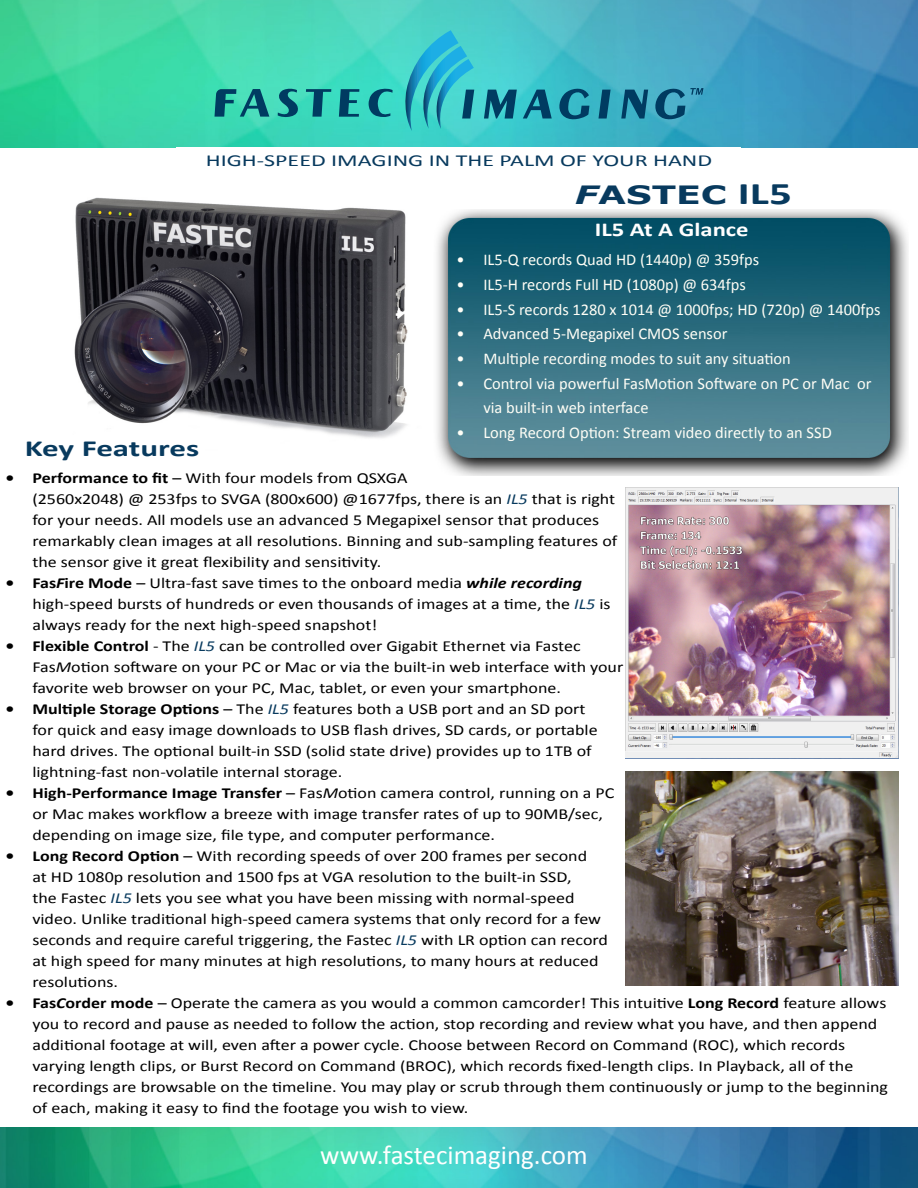
<style>
.page{position:relative;width:918px;height:1188px;background:#fff}
.page>*{position:absolute;margin:0;border:0;box-sizing:border-box;transform-origin:0 0}
.t1{font:27px "Calibri";color:#fff}
.t2{font:700 25.2px "Verdana";color:#083a5e;scale:1.43 1}
.t3{font:700 23.1px "Calibri";letter-spacing:-.01em;color:#083a5e;scale:1.43 1}
.t4{font:700 19.8px "Calibri";color:#fff;scale:1.25 1}
.t5{font:16.8px "Calibri";color:#083a5e;scale:1.43 1}
.t6{font:16.5px/24.6px "Calibri";color:#fffef6}
.t7{font:15.3px/21px "Calibri";color:#000;scale:1.18 1}
.s1{font-style:italic}
.s2{font-family:"Calibri";font-size:31.5px}
.s3{font-weight:700}
.s4{font-style:italic;color:#083a5e}
.s5{font-weight:700;font-style:italic}
</style>
<div class="page">
<img style="left:74px;top:197px;width:334px;height:241px">
<img style="left:437px;top:209px;width:471px;height:266px">
<img style="left:625px;top:488px;width:274px;height:271px">
<img style="left:0;top:0;width:918px;height:148px">
<svg style="left:278px;top:88px;width:20px;height:29px"></svg>
<svg style="left:369px;top:88px;width:24px;height:29px"></svg>
<svg style="left:306px;top:89px;width:25px;height:28px"></svg>
<svg style="left:339px;top:89px;width:20px;height:28px"></svg>
<svg style="left:598px;top:90px;width:13px;height:29px"></svg>
<svg style="left:484px;top:90px;width:33px;height:29px"></svg>
<svg style="left:523px;top:87px;width:66px;height:35px;background:#2491a5"></svg>
<svg style="left:621px;top:87px;width:83px;height:35px;background:#2f8aa7"></svg>
<svg style="left:403px;top:30px;width:71px;height:101px;background:#36bbc7"></svg>
<svg style="left:215px;top:89px;width:54px;height:28px;background:#259390"></svg>
<img style="left:0;top:1127px;width:918px;height:61px">
<img style="left:625px;top:771px;width:274px;height:214px">
<p class="t5" style="left:206px;top:150px;width:356px">HIGH-SPEED IMAGING IN THE PALM OF YOUR HAND</p>
<p class="t2" style="left:575px;top:177px;width:153px"><span class="s1">F</span>ASTEC <span class="s2">IL5</span></p>
<p class="t3" style="left:25px;top:434px;width:123px">Key Features</p>
<p class="t4" style="left:595px;top:217px;width:125px">IL5 At A Glance</p>
<p class="t6" style="left:456px;top:248px;width:304px">• IL5-Q records Quad HD (1440p) @ 359fps</p>
<p class="t6" style="left:456px;top:272px;width:291px">• IL5-H records Full HD (1080p) @ 634fps</p>
<p class="t6" style="left:456px;top:297px;width:426px">• IL5-S records 1280 x 1014 @ 1000fps; HD (720p) @ 1400fps</p>
<p class="t6" style="left:456px;top:322px;width:273px">• Advanced 5-Megapixel CMOS sensor</p>
<p class="t6" style="left:456px;top:346px;width:336px">• Multiple recording modes to suit any situation</p>
<p class="t6" style="left:483px;top:371px;width:390px;text-indent:-27px">• Control via powerful FasMotion Software on PC or Mac or via built-in web interface</p>
<p class="t6" style="left:456px;top:420px;width:377px">• Long Record Option: Stream video directly to an SSD</p>
<p class="t7" style="left:32px;top:468px;width:497px;text-indent:-27px"><span class="s3">• Performance to fit</span> – With four models from QSXGA<br>(2560x2048) @ 253fps to SVGA (800x600) @1677fps, there is an <span class="s4">IL5</span> that is right for your needs. All models use an advanced 5 Megapixel sensor that produces remarkably clean images at all resolutions. Binning and sub-sampling features of the sensor give it great flexibility and sensitivity.</p>
<p class="t7" style="left:32px;top:573px;width:492px;text-indent:-27px"><span class="s3">• Fas</span><span class="s5">F</span><span class="s3">ire Mode</span> – Ultra-fast save times to the onboard media <span class="s5">while recording </span>high-speed bursts of hundreds or even thousands of images at a time, the <span class="s4">IL5</span> is always ready for the next high-speed snapshot!</p>
<p class="t7" style="left:32px;top:636px;width:502px;text-indent:-27px"><span class="s3">• Flexible Control</span> - The <span class="s4">IL5</span> can be controlled over Gigabit Ethernet via Fastec<br>Fas<span class="s1">M</span>otion software on your PC or Mac or via the built-in web interface with your favorite web browser on your PC, Mac, tablet, or even your smartphone.</p>
<p class="t7" style="left:32px;top:699px;width:481px;text-indent:-27px"><span class="s3">• Multiple Storage Options</span> – The <span class="s4">IL5</span> features both a USB port and an SD port for quick and easy image downloads to USB flash drives, SD cards, or portable hard drives. The optional built-in SSD (solid state drive) provides up to 1TB of lightning-fast non-volatile internal storage.</p>
<p class="t7" style="left:32px;top:783px;width:495px;text-indent:-27px"><span class="s3">• High-Performance Image Transfer</span> – Fas<span class="s1">M</span>otion camera control, running on a PC or Mac makes workflow a breeze with image transfer rates of up to 90MB/sec, depending on image size, file type, and computer performance.</p>
<p class="t7" style="left:32px;top:846px;width:489px;text-indent:-27px"><span class="s3">• Long Record Option</span> – With recording speeds of over 200 frames per second<br>at HD 1080p resolution and 1500 fps at VGA resolution to the built-in SSD,<br>the Fastec <span class="s4">IL5</span> lets you see what you have been missing with normal-speed video. Unlike traditional high-speed camera systems that only record for a few seconds and require careful triggering, the Fastec <span class="s4">IL5</span> with LR option can record at high speed for many minutes at high resolutions, to many hours at reduced resolutions.</p>
<p class="t7" style="left:32px;top:993px;width:727px;text-indent:-27px"><span class="s3">• Fas</span><span class="s5">C</span><span class="s3">order mode</span> – Operate the camera as you would a common camcorder! This intuitive <span class="s3">Long Record</span> feature allows you to record and pause as needed to follow the action, stop recording and review what you have, and then append additional footage at will, even after a power cycle. Choose between Record on Command (ROC), which records varying length clips, or Burst Record on Command (BROC), which records fixed-length clips. In Playback, all of the recordings are browsable on the timeline. You may play or scrub through them continuously or jump to the beginning of each, making it easy to find the footage you wish to view.</p>
<p class="t1" style="left:320px;top:1138px;width:269px">www.fastecimaging.com</p>
</div>
